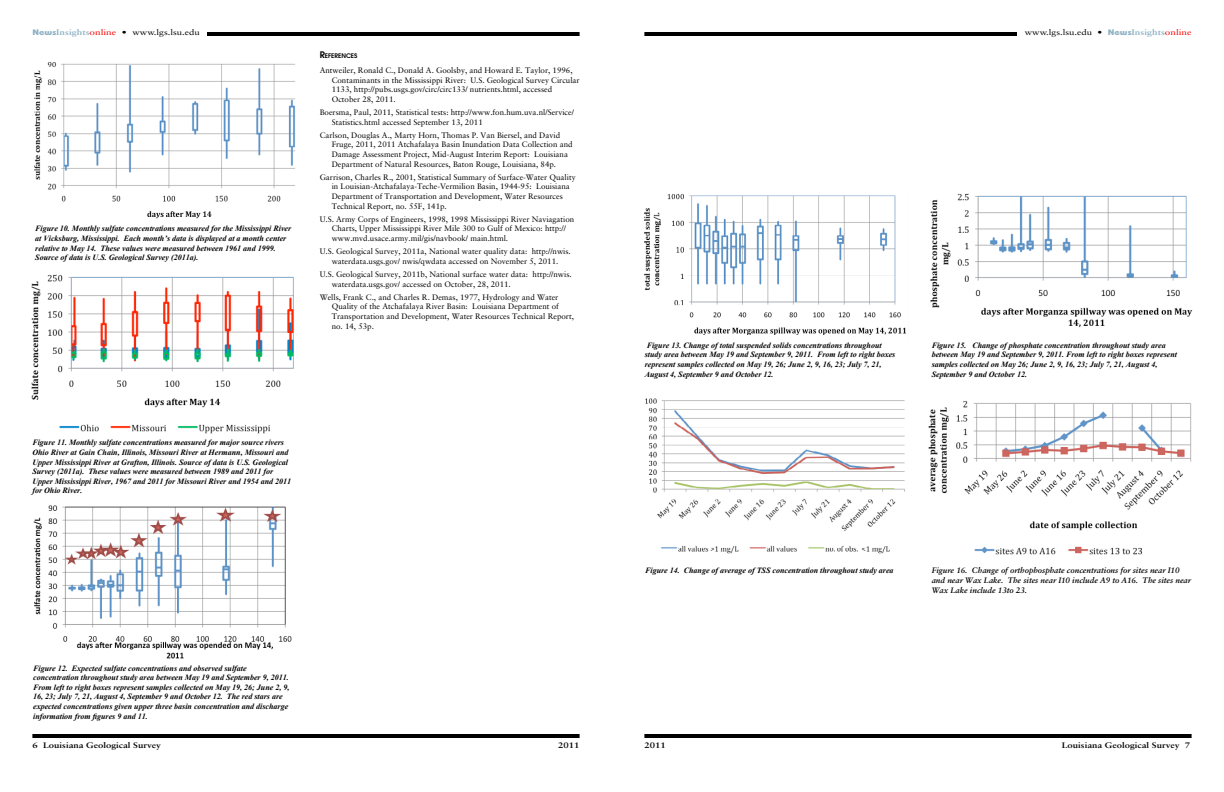
<style>
.page{position:relative;width:1224px;height:792px;background:#fff}
.page>*{position:absolute;margin:0;border:0;box-sizing:border-box;transform-origin:0 0}
.t1{font:italic 700 8px/9.6px "Times New Roman";color:#000}
.t2{font:8px/9.6px "Sabon";color:#000}
.t3{font:italic 700 8px/9.6px "Sabon";color:#000}
.t4{font:700 8px "Sabon";color:#000;scale:1.2 1}
.t5{font:8px "Sabon";color:#000;scale:1.25 1}
.t6{font:8px "Sabon";color:#000;scale:1.2 1}
.t7{font:600 6.3px "Avant Garde";color:#000}
.s1{font-family:"Bauhaus";font-weight:700;color:#8eb1c4}
.s2{font-weight:700;color:#8eb1c4}
.s3{color:#f00}
.s4{font-size:9px}
</style>
<div class="page">
<hr style="left:207px;top:32px;width:373px;height:4px;background:#000">
<hr style="left:32px;top:734px;width:548px;height:4px;background:#000">
<hr style="left:644px;top:734px;width:548px;height:4px;background:#000">
<hr style="left:644px;top:32px;width:373px;height:4px;background:#000">
<img style="left:34px;top:61px;width:262px;height:158px">
<img style="left:33px;top:505px;width:259px;height:154px">
<img style="left:31px;top:274px;width:263px;height:160px">
<img style="left:930px;top:193px;width:263px;height:135px">
<img style="left:928px;top:400px;width:264px;height:155px">
<img style="left:644px;top:193px;width:263px;height:142px">
<img style="left:645px;top:398px;width:260px;height:156px">
<p class="t5" style="left:32px;top:28px;width:135px"><span class="s1">News</span><span class="s2">Insights</span><span class="s3">online</span> • www.lgs.lsu.edu</p>
<p class="t6" style="left:1025px;top:28px;width:141px">www.lgs.lsu.edu • <span class="s1">News</span><span class="s2">Insights</span><span class="s3">online</span></p>
<p class="t1" style="left:35px;top:224px;width:258px">Figure 10. Monthly sulfate concentrations measured for the Mississippi River at Vicksburg, Mississippi. Each month’s data is displayed at a month center relative to May 14. These values were measured between 1961 and 1999.<br>Source of data is U.S. Geological Survey (2011a).</p>
<p class="t7" style="left:320px;top:52px;width:39px"><span class="s4">R</span>EFERENCES</p>
<p class="t2" style="left:332px;top:65px;width:250px;text-indent:-12px">Antweiler, Ronald C., Donald A. Goolsby, and Howard E. Taylor, 1996, Contaminants in the Mississippi River: U.S. Geological Survey Circular 1133, http://pubs.usgs.gov/circ/circ133/ nutrients.html, accessed October 28, 2011.</p>
<p class="t2" style="left:332px;top:107px;width:244px;text-indent:-12px">Boersma, Paul, 2011, Statistical tests: http://www.fon.hum.uva.nl/Service/<br>Statistics.html accessed September 13, 2011</p>
<p class="t2" style="left:332px;top:130px;width:242px;text-indent:-12px">Carlson, Douglas A., Marty Horn, Thomas P. Van Biersel, and David Fruge, 2011, 2011 Atchafalaya Basin Inundation Data Collection and Damage Assessment Project, Mid-August Interim Report: Louisiana Department of Natural Resources, Baton Rouge, Louisiana, 84p.</p>
<p class="t2" style="left:332px;top:172px;width:246px;text-indent:-12px">Garrison, Charles R., 2001, Statistical Summary of Surface-Water Quality in Louisian-Atchafalaya-Teche-Vermilion Basin, 1944-95: Louisiana Department of Transportation and Development, Water Resources Technical Report, no. 55F, 141p.</p>
<p class="t2" style="left:332px;top:214px;width:244px;text-indent:-12px">U.S. Army Corps of Engineers, 1998, 1998 Mississippi River Naviagation<br>Charts, Upper Mississippi River Mile 300 to Gulf of Mexico: http:// www.mvd.usace.army.mil/gis/navbook/ main.html.</p>
<p class="t2" style="left:320px;top:247px;width:253px;text-align:center">U.S. Geological Survey, 2011a, National water quality data: http://nwis. waterdata.usgs.gov/ nwis/qwdata accessed on November 5, 2011.</p>
<p class="t2" style="left:332px;top:269px;width:242px;text-indent:-12px">U.S. Geological Survey, 2011b, National surface water data: http://nwis. waterdata.usgs.gov/ accessed on October, 28, 2011.</p>
<p class="t2" style="left:332px;top:292px;width:244px;text-indent:-12px">Wells, Frank C., and Charles R. Demas, 1977, Hydrology and Water Quality of the Atchafalaya River Basin: Louisiana Department of Transportation and Development, Water Resources Technical Report, no. 14, 53p.</p>
<p class="t1" style="left:32px;top:438px;width:260px">Figure 11. Monthly sulfate concentrations measured for major source rivers Ohio River at Gain Chain, Illinois, Missouri River at Hermann, Missouri and Upper Mississippi River at Grafton, Illinois. Source of data is U.S. Geological Survey (2011a). These values were measured between 1989 and 2011 for Upper Mississippi River, 1967 and 2011 for Missouri River and 1954 and 2011 for Ohio River.</p>
<p class="t1" style="left:33px;top:663px;width:258px">Figure 12. Expected sulfate concentrations and observed sulfate concentration throughout study area between May 19 and September 9, 2011.<br>From left to right boxes represent samples collected on May 19, 26; June 2, 9, 16, 23; July 7, 21, August 4, September 9 and October 12. The red stars are expected concentrations given upper three basin concentration and discharge information from figures 9 and 11.</p>
<p class="t4" style="left:32px;top:740px;width:109px">6 Louisiana Geological Survey</p>
<p class="t4" style="left:558px;top:740px;width:19px">2011</p>
<p class="t1" style="left:645px;top:340px;width:252px">Figure 13. Change of total suspended solids concentrations throughout study area between May 19 and September 9, 2011. From left to right boxes represent samples collected on May 19, 26; June 2, 9, 16, 23; July 7, 21, August 4, September 9 and October 12.</p>
<p class="t1" style="left:932px;top:340px;width:247px">Figure 15. Change of phosphate concentration throughout study area between May 19 and September 9, 2011. From left to right boxes represent samples collected on May 26; June 2, 9, 16, 23; July 7, 21, August 4, September 9 and October 12.</p>
<p class="t1" style="left:645px;top:565px;width:250px">Figure 14. Change of average of TSS concentration throughout study area</p>
<p class="t3" style="left:932px;top:566px;width:261px">Figure 16. Change of orthophosphate concentrations for sites near I10 and near Wax Lake. The sites near I10 include A9 to A16. The sites near<br>Wax Lake include 13to 23.</p>
<p class="t4" style="left:644px;top:740px;width:19px">2011</p>
<p class="t4" style="left:1062px;top:740px;width:109px">Louisiana Geological Survey 7</p>
</div>
